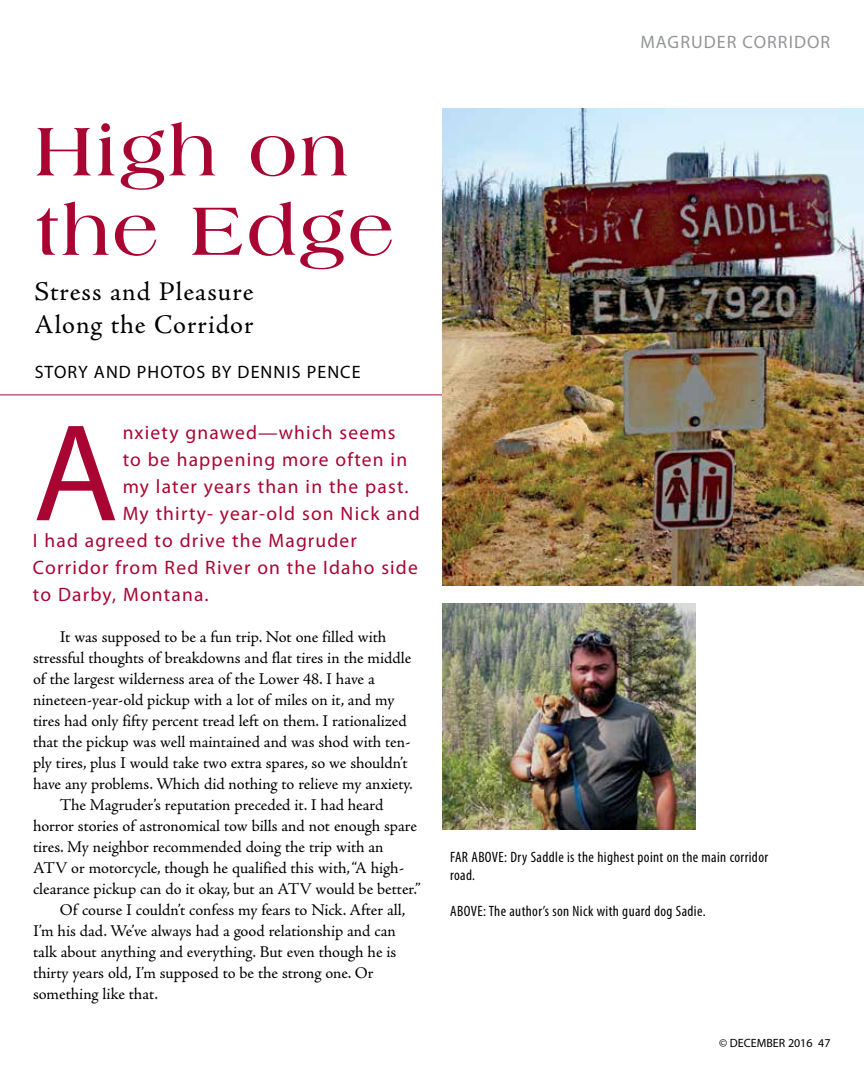
<style>
.page{position:relative;width:864px;height:1080px;background:#fff}
.page>*{position:absolute;margin:0;border:0;box-sizing:border-box;transform-origin:0 0}
.t1{font:139.65px "Myriad Pro";color:#a90533}
.t2{font:700 73.5px/79.5px "Americana";letter-spacing:.04em;color:#a90533}
.t3{font:27px/33px "Adobe Jenson Pro";letter-spacing:.035em;color:#000}
.t4{font:19.5px "Myriad Pro";letter-spacing:.06em;color:#a90533}
.t5{font:18px "Myriad Pro";letter-spacing:.06em;color:#000}
.t6{font:18px "Myriad Pro";letter-spacing:.06em;color:#939598}
.t7{font:16.5px "Adobe Jenson Pro";letter-spacing:-.005em;color:#000}
.t8{font:condensed 15px/18px "Myriad Pro";letter-spacing:.025em;color:#000}
.t9{font:12px "Myriad Pro";color:#000}
</style>
<div class="page">
<hr style="left:0;top:394px;width:459px;height:1px;background:#a90533">
<img style="left:442px;top:108px;width:422px;height:477px">
<img style="left:442px;top:603px;width:254px;height:227px">
<h2 class="t2" style="left:34px;top:112px;width:361px">High on the Edge</h2>
<h3 class="t3" style="left:34px;top:275px;width:221px">Stress and Pleasure<br>Along the Corridor</h3>
<p class="t5" style="left:35px;top:361px;width:327px">STORY AND PHOTOS BY DENNIS PENCE</p>
<h1 class="t1" style="left:33px;top:387px;width:87px">A</h1>
<p class="t4" style="left:123px;top:421px;width:274px">nxiety gnawed—which seems</p>
<p class="t4" style="left:123px;top:448px;width:286px">to be happening more often in</p>
<p class="t4" style="left:123px;top:475px;width:287px">my later years than in the past.</p>
<p class="t4" style="left:123px;top:502px;width:299px">My thirty- year-old son Nick and</p>
<p class="t4" style="left:33px;top:529px;width:325px">I had agreed to drive the Magruder</p>
<p class="t4" style="left:33px;top:556px;width:386px">Corridor from Red River on the Idaho side</p>
<p class="t4" style="left:33px;top:583px;width:177px">to Darby, Montana.</p>
<p class="t7" style="left:60px;top:627px;width:328px">It was supposed to be a fun trip. Not one filled with</p>
<p class="t7" style="left:33px;top:649px;width:380px">stressful thoughts of breakdowns and flat tires in the middle</p>
<p class="t7" style="left:33px;top:670px;width:343px">of the largest wilderness area of the Lower 48. I have a</p>
<p class="t7" style="left:33px;top:691px;width:363px">nineteen-year-old pickup with a lot of miles on it, and my</p>
<p class="t7" style="left:33px;top:712px;width:375px">tires had only fifty percent tread left on them. I rationalized</p>
<p class="t7" style="left:33px;top:733px;width:379px">that the pickup was well maintained and was shod with ten-</p>
<p class="t7" style="left:33px;top:754px;width:376px">ply tires, plus I would take two extra spares, so we shouldn’t</p>
<p class="t7" style="left:33px;top:775px;width:381px">have any problems. Which did nothing to relieve my anxiety.</p>
<p class="t7" style="left:60px;top:796px;width:325px">The Magruder’s reputation preceded it. I had heard</p>
<p class="t7" style="left:33px;top:817px;width:386px">horror stories of astronomical tow bills and not enough spare</p>
<p class="t7" style="left:33px;top:838px;width:352px">tires. My neighbor recommended doing the trip with an</p>
<p class="t7" style="left:33px;top:859px;width:373px">ATV or motorcycle, though he qualified this with, “A high-</p>
<p class="t7" style="left:33px;top:880px;width:389px">clearance pickup can do it okay, but an ATV would be better.”</p>
<p class="t7" style="left:60px;top:901px;width:347px">Of course I couldn’t confess my fears to Nick. After all,</p>
<p class="t7" style="left:33px;top:922px;width:364px">I’m his dad. We’ve always had a good relationship and can</p>
<p class="t7" style="left:33px;top:943px;width:365px">talk about anything and everything. But even though he is</p>
<p class="t7" style="left:33px;top:964px;width:342px">thirty years old, I’m supposed to be the strong one. Or</p>
<p class="t7" style="left:33px;top:985px;width:126px">something like that.</p>
<p class="t6" style="left:640px;top:31px;width:191px">MAGRUDER CORRIDOR</p>
<p class="t8" style="left:450px;top:848px;width:319px">FAR ABOVE: Dry Saddle is the highest point on the main corridor road.</p>
<p class="t8" style="left:450px;top:902px;width:257px">ABOVE: The author’s son Nick with guard dog Sadie.</p>
<p class="t9" style="left:719px;top:1036px;width:113px">© DECEMBER 2016 47</p>
</div>
